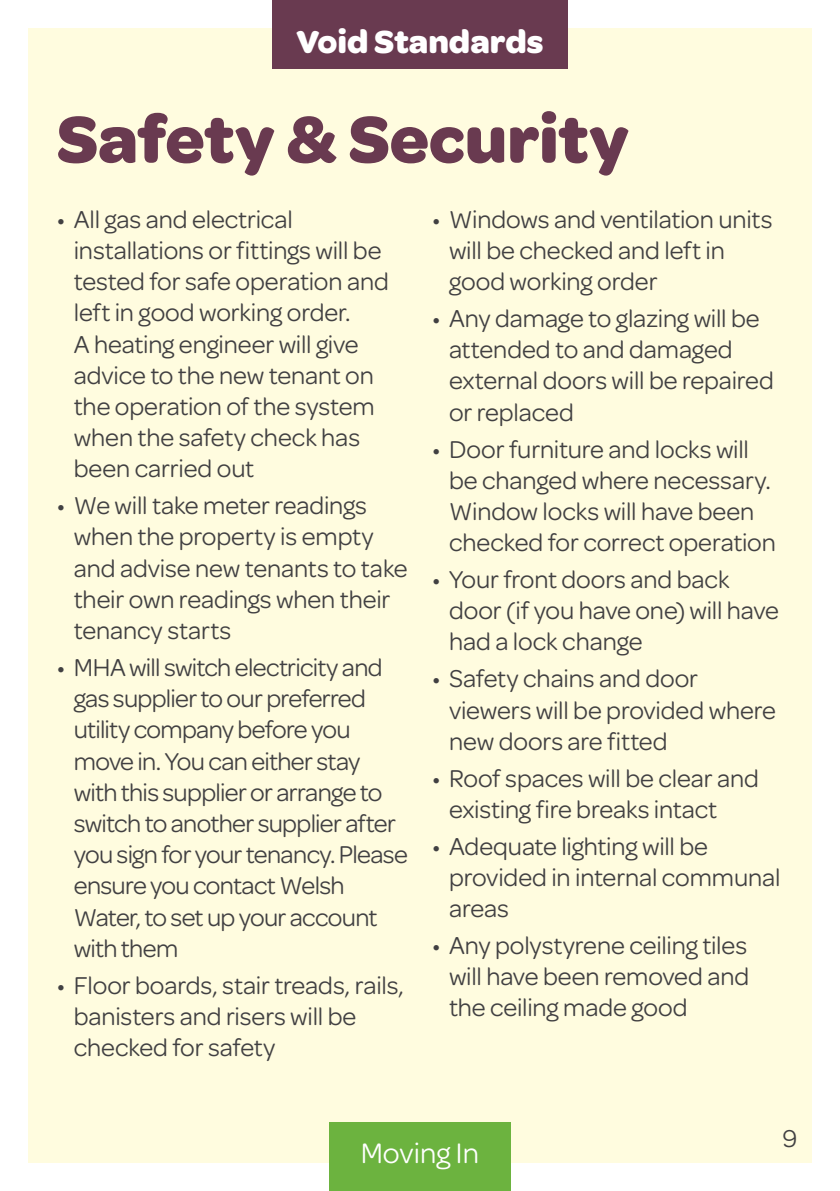
<style>
.page{position:relative;width:840px;height:1191px;background:#fff}
.page>*{position:absolute;margin:0;border:0;box-sizing:border-box;transform-origin:0 0}
.t1{font:700 70px "Omnes";letter-spacing:-.005em;color:#693a50}
.t2{font:700 34px "Omnes";color:#fff}
.t3{font:30px "Omnes";color:#fff}
.t4{font:26px/31.2px "Omnes";letter-spacing:-.01em;color:#414042}
</style>
<div class="page">
<div style="left:28px;top:28px;width:783px;height:1134px;background:#fffcdf"></div>
<div style="left:329px;top:1123px;width:181px;height:68px;background:#6cb33f"></div>
<div style="left:272px;top:0;width:295px;height:68px;background:#693a50"></div>
<h2 class="t2" style="left:296px;top:16px;width:249px">Void Standards</h2>
<h1 class="t1" style="left:57px;top:87px;width:573px">Safety &amp; Security</h1>
<p class="t4" style="left:74px;top:202px;width:316px;text-indent:-17px">• All gas and electrical installations or fittings will be tested for safe operation and left in good working order.<br>A heating engineer will give advice to the new tenant on the operation of the system when the safety check has been carried out</p>
<p class="t4" style="left:74px;top:488px;width:335px;text-indent:-17px">• We will take meter readings when the property is empty and advise new tenants to take their own readings when their tenancy starts</p>
<p class="t4" style="left:74px;top:650px;width:335px;text-indent:-17px">• MHA will switch electricity and gas supplier to our preferred utility company before you move in. You can either stay with this supplier or arrange to switch to another supplier after you sign for your tenancy. Please ensure you contact Welsh<br>Water, to set up your account with them</p>
<p class="t4" style="left:74px;top:968px;width:331px;text-indent:-17px">• Floor boards, stair treads, rails, banisters and risers will be checked for safety</p>
<p class="t4" style="left:449px;top:202px;width:325px;text-indent:-17px">• Windows and ventilation units will be checked and left in good working order</p>
<p class="t4" style="left:449px;top:301px;width:326px;text-indent:-17px">• Any damage to glazing will be attended to and damaged external doors will be repaired or replaced</p>
<p class="t4" style="left:449px;top:432px;width:328px;text-indent:-17px">• Door furniture and locks will be changed where necessary.<br>Window locks will have been checked for correct operation</p>
<p class="t4" style="left:449px;top:562px;width:331px;text-indent:-17px">• Your front doors and back door (if you have one) will have had a lock change</p>
<p class="t4" style="left:449px;top:661px;width:328px;text-indent:-17px">• Safety chains and door viewers will be provided where new doors are fitted</p>
<p class="t4" style="left:449px;top:761px;width:311px;text-indent:-17px">• Roof spaces will be clear and existing fire breaks intact</p>
<p class="t4" style="left:449px;top:829px;width:333px;text-indent:-17px">• Adequate lighting will be provided in internal communal areas</p>
<p class="t4" style="left:449px;top:928px;width:301px;text-align:justify;text-indent:-17px">• Any polystyrene ceiling tiles will have been removed and the ceiling made good</p>
<p class="t3" style="left:360px;top:1132px;width:120px">Moving In</p>
<p class="t4" style="left:782px;top:1121px;width:16px">9</p>
</div>
